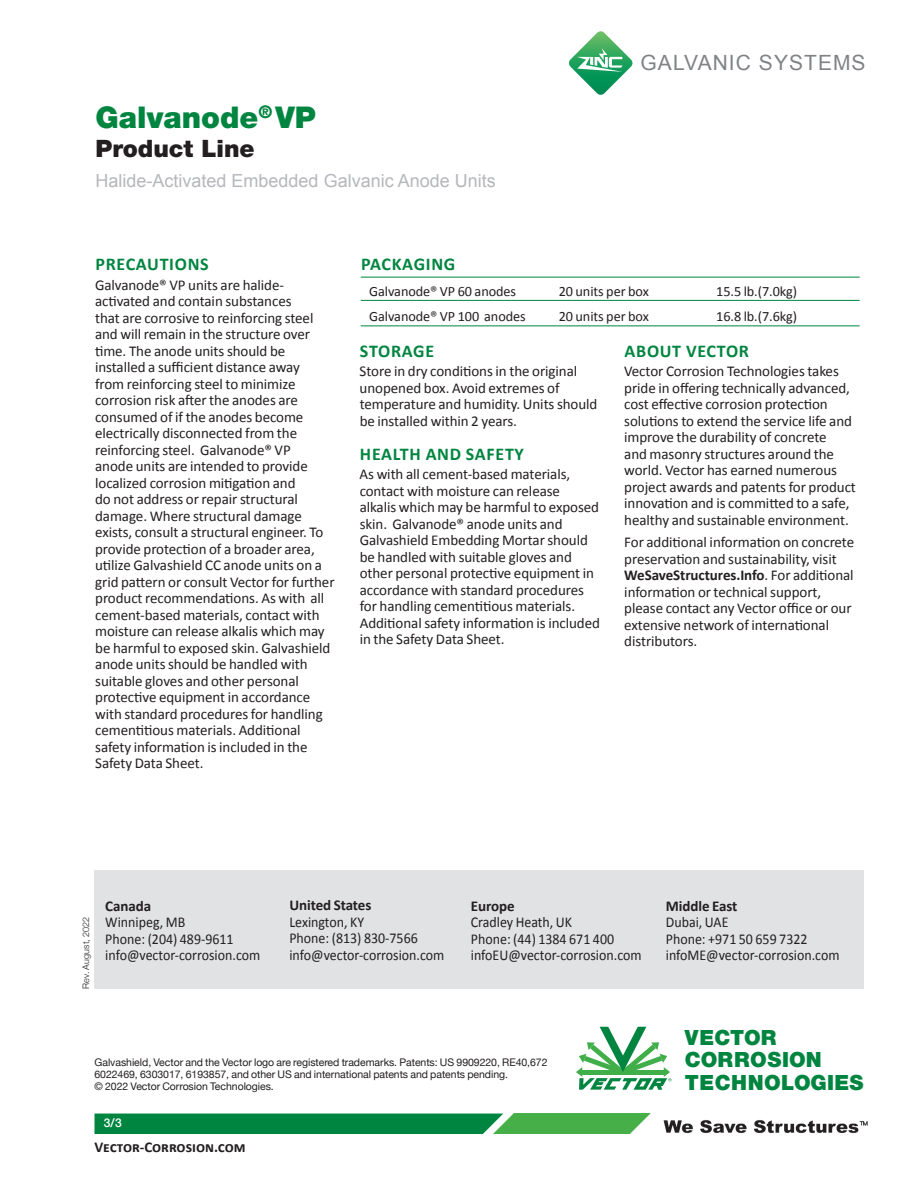
<style>
.page{position:relative;width:918px;height:1188px;background:#fff}
.page>*{position:absolute;margin:0;border:0;box-sizing:border-box;transform-origin:0 0}
.t1{font:900 30px "Helvetica Neue";color:#008540}
.t2{font:900 24px "Helvetica Neue";color:#231f20}
.t3{font:900 21px/22.5px "Helvetica Neue";letter-spacing:.005em;color:#008540}
.t4{font:21px "Arial";letter-spacing:.05em;color:#808285}
.t5{font:700 18px "Calibri";letter-spacing:.04em;color:#008540}
.t6{font:18px "Arial";color:#b6b7bb}
.t7{font:15px/16.5px "Calibri";letter-spacing:-.005em;color:#231f20}
.t8{font:15px/16.5px "Calibri";letter-spacing:-.005em;color:#231f20;scale:.93 1}
.t9{font:700 15px "Calibri";letter-spacing:-.005em;color:#231f20}
.t10{font:14.25px "Calibri";letter-spacing:-.005em;color:#231f20}
.t11{font:500 12px "Helvetica Neue";color:#fff}
.t12{font:10.5px/12px "Helvetica Neue";letter-spacing:-.005em;color:#231f20}
.t13{font:300 9px "Helvetica Neue";letter-spacing:.01em;color:#231f20}
.s1{font-weight:700}
</style>
<div class="page">
<svg style="left:94px;top:1113px;width:557px;height:21px;background:#20964c"></svg>
<img style="left:663px;top:1120px;width:205px;height:13px">
<svg style="left:576px;top:1027px;width:96px;height:63px"></svg>
<svg style="left:569px;top:31px;width:63px;height:64px"></svg>
<hr style="left:361px;top:277px;width:499px;height:1px;background:#008540">
<hr style="left:361px;top:300px;width:499px;height:1px;background:#008540">
<hr style="left:361px;top:326px;width:499px;height:1px;background:#008540">
<div style="left:94px;top:870px;width:770px;height:119px;background:#e1e2e4"></div>
<h1 class="t1" style="left:96px;top:99px;width:222px">Galvanode<sup>®</sup> VP</h1>
<h2 class="t2" style="left:96px;top:134px;width:161px">Product Line</h2>
<p class="t6" style="left:96px;top:168px;width:402px">Halide-Activated Embedded Galvanic Anode Units</p>
<h3 class="t4" style="left:641px;top:49px;width:227px">GALVANIC SYSTEMS</h3>
<p class="t5" style="left:95px;top:253px;width:115px">PRECAUTIONS</p>
<p class="t7" style="left:95px;top:276px;width:241px">Galvanode® VP units are halide&shy;activated and contain substances<br>that are corrosive to reinforcing steel and will remain in the structure over time. The anode units should be installed a sufficient distance away<br>from reinforcing steel to minimize corrosion risk after the anodes are consumed of if the anodes become electrically disconnected from the reinforcing steel. Galvanode® VP<br>anode units are intended to provide localized corrosion mitigation and<br>do not address or repair structural damage. Where structural damage exists, consult a structural engineer. To provide protection of a broader area, utilize Galvashield CC anode units on a grid pattern or consult Vector for further product recommendations. As with all cement-based materials, contact with moisture can release alkalis which may be harmful to exposed skin. Galvashield anode units should be handled with suitable gloves and other personal protective equipment in accordance with standard procedures for handling cementitious materials. Additional safety information is included in the Safety Data Sheet.</p>
<p class="t5" style="left:361px;top:253px;width:96px">PACKAGING</p>
<p class="t10" style="left:369px;top:282px;width:148px">Galvanode® VP 60 anodes</p>
<p class="t10" style="left:559px;top:282px;width:92px">20 units per box</p>
<p class="t10" style="left:716px;top:282px;width:83px">15.5 lb.(7.0kg)</p>
<p class="t10" style="left:369px;top:307px;width:158px">Galvanode® VP 100 anodes</p>
<p class="t10" style="left:559px;top:307px;width:92px">20 units per box</p>
<p class="t10" style="left:716px;top:307px;width:83px">16.8 lb.(7.6kg)</p>
<p class="t5" style="left:625px;top:339px;width:126px">ABOUT VECTOR</p>
<p class="t7" style="left:624px;top:363px;width:233px">Vector Corrosion Technologies takes pride in offering technically advanced, cost effective corrosion protection solutions to extend the service life and improve the durability of concrete<br>and masonry structures around the world. Vector has earned numerous project awards and patents for product innovation and is committed to a safe, healthy and sustainable environment.</p>
<p class="t7" style="left:624px;top:534px;width:231px">For additional information on concrete preservation and sustainability, visit <span class="s1">WeSaveStructures.Info</span>. For additional information or technical support, please contact any Vector office or our extensive network of international distributors.</p>
<p class="t5" style="left:360px;top:339px;width:76px">STORAGE</p>
<p class="t7" style="left:360px;top:363px;width:239px">Store in dry conditions in the original unopened box. Avoid extremes of temperature and humidity. Units should be installed within 2 years.</p>
<p class="t5" style="left:360px;top:442px;width:165px">HEALTH AND SAFETY</p>
<p class="t7" style="left:360px;top:466px;width:242px">As with all cement-based materials, contact with moisture can release alkalis which may be harmful to exposed skin. Galvanode® anode units and Galvashield Embedding Mortar should be handled with suitable gloves and other personal protective equipment in accordance with standard procedures for handling cementitious materials.<br>Additional safety information is included in the Safety Data Sheet.</p>
<p class="t13" style="left:80px;top:989px;width:73px;rotate:-90deg">Rev. August, 2022</p>
<p class="t9" style="left:105px;top:896px;width:47px">Canada</p>
<p class="t8" style="left:105px;top:914px;width:168px">Winnipeg, MB<br>Phone: (204) 489-9611 info@vector-corrosion.com</p>
<p class="t9" style="left:289px;top:896px;width:83px">United States</p>
<p class="t8" style="left:289px;top:914px;width:168px">Lexington, KY<br>Phone: (813) 830-7566 info@vector-corrosion.com</p>
<p class="t9" style="left:471px;top:896px;width:45px">Europe</p>
<p class="t8" style="left:471px;top:914px;width:185px">Cradley Heath, UK<br>Phone: (44) 1384 671 400 infoEU@vector-corrosion.com</p>
<p class="t12" style="left:94px;top:1056px;width:455px">Galvashield, Vector and the Vector logo are registered trademarks. Patents: US 9909220, RE40,672<br>6022469, 6303017, 6193857, and other US and international patents and patents pending.<br>© 2022 Vector Corrosion Technologies.</p>
<p class="t11" style="left:104px;top:1116px;width:20px">3/3</p>
<p class="t9" style="left:94px;top:1137px;width:153px">Vector-Corrosion.com</p>
<p class="t9" style="left:666px;top:896px;width:73px">Middle East</p>
<p class="t8" style="left:666px;top:914px;width:188px">Dubai, UAE<br>Phone: +971 50 659 7322 infoME@vector-corrosion.com</p>
<h3 class="t3" style="left:685px;top:1026px;width:180px">VECTOR<br>CORROSION<br>TECHNOLOGIES</h3>
</div>
